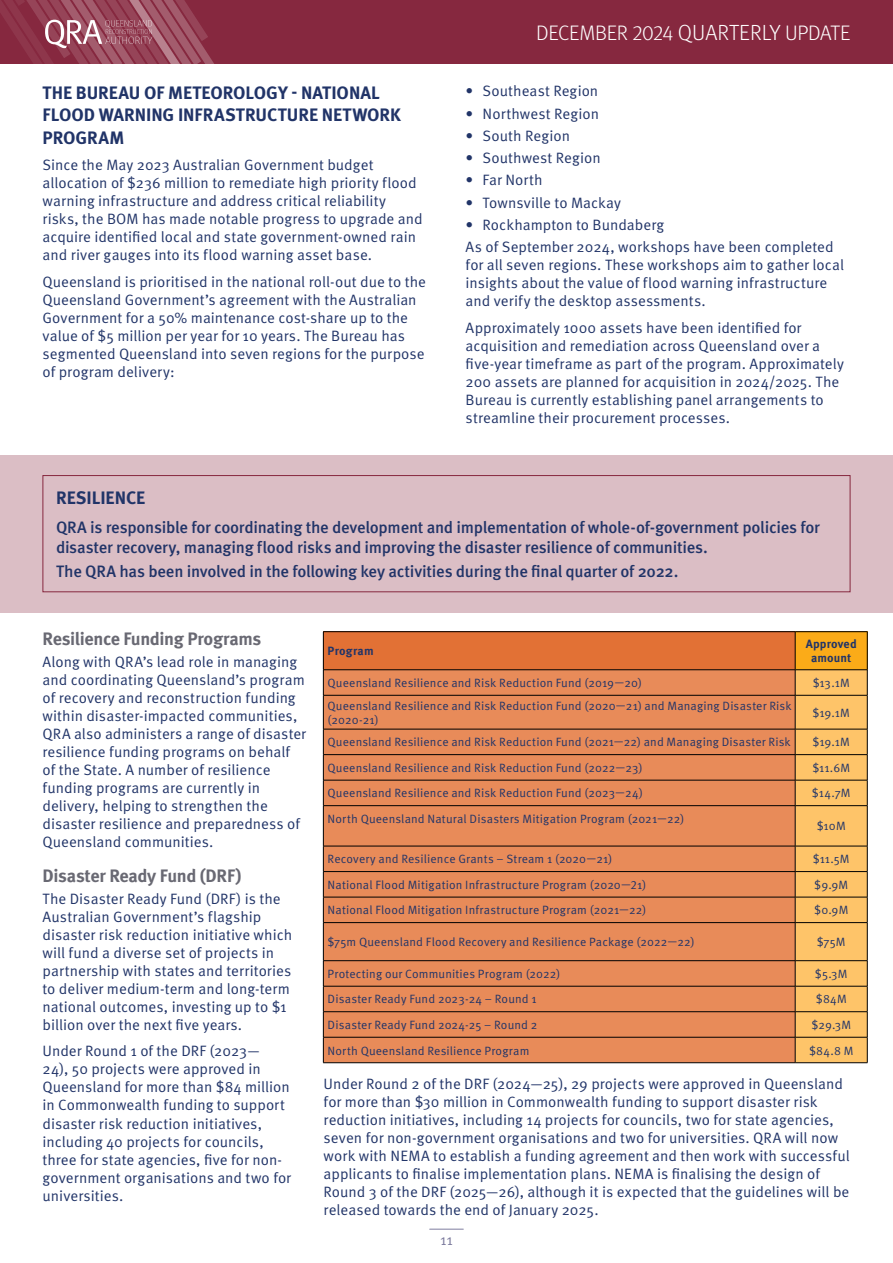
<style>
.page{position:relative;width:893px;height:1263px;background:#fff}
.page>*{position:absolute;margin:0;border:0;box-sizing:border-box;transform-origin:0 0}
.t1{font:300 21px "Meta Pro";letter-spacing:-.015em;color:#fff}
.H2_-_Bold_Blue_Headers{font:700 18px/22.5px "Meta Pro";letter-spacing:-.005em;color:#213468}
.H3_-_Bold_Grey_Headers{font:700 18px "Meta Pro";letter-spacing:-.02em;color:#696973}
.Intro_Para_table{font:500 16.5px/19.8px "Meta Pro";letter-spacing:-.015em;color:#213468}
.BODY_Text_Blue{font:15px/18px "Meta Pro Norm";color:#213468}
.t2{font:15px "Meta Pro Norm";color:#7e7d9f}
.BODY_Text_Blue-2{font:12px/14.4px "Meta Pro Norm";letter-spacing:.01em;color:#213468}
.BODY_Text_Blue-3{font:700 12px/14.4px "Meta Pro";letter-spacing:.01em;color:#213468;text-align:center}
.s1{font-size:21.9px}
</style>
<div class="page">
<hr style="left:430px;top:1229px;width:33px;height:1px;background:#7e7d9f">
<div style="left:0;top:0;width:893px;height:64px;background:#86283f"></div>
<svg style="left:0;top:0;width:214px;height:64px"></svg>
<div style="left:0;top:455px;width:893px;height:157px;background:#dbbec5"></div>
<svg style="left:42px;top:475px;width:809px;height:117px"></svg>
<div style="left:323px;top:632px;width:472px;height:38px;background:#e27135"></div>
<div style="left:795px;top:632px;width:72px;height:38px;background:#fbab18"></div>
<div style="left:324px;top:670px;width:471px;height:392px;background:#e88b59"></div>
<hr style="left:323px;top:631px;width:472px;height:1px;background:#000">
<hr style="left:323px;top:632px;width:1px;height:37px;background:#000">
<hr style="left:795px;top:631px;width:72px;height:1px;background:#000">
<hr style="left:795px;top:632px;width:1px;height:37px;background:#000">
<hr style="left:867px;top:632px;width:1px;height:37px;background:#000">
<hr style="left:323px;top:669px;width:472px;height:1px;background:#000">
<svg style="left:323px;top:670px;width:1px;height:25px"></svg>
<hr style="left:795px;top:669px;width:72px;height:1px;background:#000">
<hr style="left:323px;top:695px;width:472px;height:1px;background:#000">
<hr style="left:323px;top:695px;width:1px;height:34px;background:#000">
<hr style="left:323px;top:729px;width:472px;height:1px;background:#000">
<hr style="left:323px;top:754px;width:472px;height:1px;background:#000">
<hr style="left:323px;top:780px;width:472px;height:1px;background:#000">
<svg style="left:323px;top:729px;width:1px;height:76px"></svg>
<hr style="left:323px;top:805px;width:472px;height:1px;background:#000">
<hr style="left:323px;top:806px;width:1px;height:40px;background:#000">
<hr style="left:323px;top:846px;width:472px;height:1px;background:#000">
<hr style="left:323px;top:871px;width:472px;height:1px;background:#000">
<hr style="left:323px;top:897px;width:472px;height:1px;background:#000">
<svg style="left:323px;top:846px;width:1px;height:76px"></svg>
<hr style="left:323px;top:922px;width:472px;height:1px;background:#000">
<hr style="left:323px;top:923px;width:1px;height:37px;background:#000">
<hr style="left:323px;top:960px;width:472px;height:1px;background:#000">
<hr style="left:323px;top:986px;width:472px;height:1px;background:#000">
<hr style="left:323px;top:1011px;width:472px;height:1px;background:#000">
<hr style="left:323px;top:1037px;width:472px;height:1px;background:#000">
<svg style="left:323px;top:961px;width:1px;height:101px"></svg>
<svg style="left:795px;top:670px;width:73px;height:393px;background:#efb963"></svg>
<hr style="left:323px;top:1062px;width:472px;height:1px;background:#000">
<hr style="left:795px;top:1062px;width:72px;height:1px;background:#000">
<p class="H2_-_Bold_Blue_Headers" style="left:43px;top:80px;width:360px">THE BUREAU OF METEOROLOGY - NATIONAL<br>FLOOD WARNING INFRASTRUCTURE NETWORK<br>PROGRAM</p>
<p class="BODY_Text_Blue" style="left:43px;top:155px;width:382px">Since the May 2023 Australian Government budget allocation of $236 million to remediate high priority flood warning infrastructure and address critical reliability risks, the BOM has made notable progress to upgrade and acquire identified local and state government-owned rain and river gauges into its flood warning asset base.</p>
<p class="BODY_Text_Blue" style="left:43px;top:271px;width:385px">Queensland is prioritised in the national roll-out due to the Queensland Government’s agreement with the Australian Government for a 50% maintenance cost-share up to the value of $5 million per year for 10 years. The Bureau has segmented Queensland into seven regions for the purpose of program delivery:</p>
<h1 class="t1" style="left:536px;top:18px;width:316px">DECEMBER 2024 <span class="s1">QUARTERLY</span> UPDATE</h1>
<p class="BODY_Text_Blue" style="left:466px;top:81px;width:134px">• Southeast Region</p>
<p class="BODY_Text_Blue" style="left:466px;top:103px;width:135px">• Northwest Region</p>
<p class="BODY_Text_Blue" style="left:466px;top:126px;width:106px">• South Region</p>
<p class="BODY_Text_Blue" style="left:466px;top:148px;width:137px">• Southwest Region</p>
<p class="BODY_Text_Blue" style="left:466px;top:170px;width:79px">• Far North</p>
<p class="BODY_Text_Blue" style="left:466px;top:192px;width:157px">• Townsville to Mackay</p>
<p class="BODY_Text_Blue" style="left:466px;top:215px;width:200px">• Rockhampton to Bundaberg</p>
<p class="BODY_Text_Blue" style="left:466px;top:237px;width:380px">As of September 2024, workshops have been completed for all seven regions. These workshops aim to gather local insights about the value of flood warning infrastructure and verify the desktop assessments.</p>
<p class="BODY_Text_Blue" style="left:466px;top:317px;width:380px">Approximately 1000 assets have been identified for acquisition and remediation across Queensland over a five-year timeframe as part of the program. Approximately 200 assets are planned for acquisition in 2024/2025. The Bureau is currently establishing panel arrangements to streamline their procurement processes.</p>
<p class="H2_-_Bold_Blue_Headers" style="left:56px;top:486px;width:91px">RESILIENCE</p>
<p class="Intro_Para_table" style="left:56px;top:516px;width:765px">QRA is responsible for coordinating the development and implementation of whole-of-government policies for disaster recovery, managing flood risks and improving the disaster resilience of communities.</p>
<p class="Intro_Para_table" style="left:56px;top:560px;width:624px">The QRA has been involved in the following key activities during the final quarter of 2022.</p>
<p class="H3_-_Bold_Grey_Headers" style="left:43px;top:625px;width:220px">Resilience Funding Programs</p>
<p class="BODY_Text_Blue" style="left:43px;top:652px;width:265px">Along with QRA’s lead role in managing and coordinating Queensland’s program of recovery and reconstruction funding within disaster-impacted communities, QRA also administers a range of disaster resilience funding programs on behalf of the State. A number of resilience funding programs are currently in delivery, helping to strengthen the disaster resilience and preparedness of Queensland communities.</p>
<p class="H3_-_Bold_Grey_Headers" style="left:43px;top:861px;width:200px">Disaster Ready Fund (DRF)</p>
<p class="BODY_Text_Blue" style="left:43px;top:889px;width:251px">The Disaster Ready Fund (DRF) is the Australian Government’s flagship disaster risk reduction initiative which will fund a diverse set of projects in partnership with states and territories to deliver medium-term and long-term national outcomes, investing up to $1 billion over the next five years.</p>
<p class="BODY_Text_Blue" style="left:43px;top:1041px;width:250px">Under Round 1 of the DRF (2023—<br>24), 50 projects were approved in Queensland for more than $84 million in Commonwealth funding to support disaster risk reduction initiatives, including 40 projects for councils, three for state agencies, five for non&shy;government organisations and two for universities.</p>
<p class="BODY_Text_Blue-3" style="left:328px;top:643px;width:48px">Program</p>
<p class="BODY_Text_Blue-3" style="left:806px;top:636px;width:53px">Approved amount</p>
<p class="BODY_Text_Blue-2" style="left:328px;top:675px;width:316px">Queensland Resilience and Risk Reduction Fund (2019—20)</p>
<p class="BODY_Text_Blue-2" style="left:813px;top:675px;width:39px">$13.1M</p>
<p class="BODY_Text_Blue-2" style="left:328px;top:697px;width:465px">Queensland Resilience and Risk Reduction Fund (2020—21) and Managing Disaster Risk (2020-21)</p>
<p class="BODY_Text_Blue-2" style="left:812px;top:705px;width:39px">$19.1M</p>
<p class="BODY_Text_Blue-2" style="left:328px;top:734px;width:465px">Queensland Resilience and Risk Reduction Fund (2021—22) and Managing Disaster Risk</p>
<p class="BODY_Text_Blue-2" style="left:812px;top:734px;width:39px">$19.1M</p>
<p class="BODY_Text_Blue-2" style="left:328px;top:760px;width:317px">Queensland Resilience and Risk Reduction Fund (2022—23)</p>
<p class="BODY_Text_Blue-2" style="left:812px;top:760px;width:39px">$11.6M</p>
<p class="BODY_Text_Blue-2" style="left:328px;top:785px;width:317px">Queensland Resilience and Risk Reduction Fund (2023—24)</p>
<p class="BODY_Text_Blue-2" style="left:812px;top:785px;width:40px">$14.7M</p>
<p class="BODY_Text_Blue-2" style="left:328px;top:811px;width:358px">North Queensland Natural Disasters Mitigation Program (2021—22)</p>
<p class="BODY_Text_Blue-2" style="left:817px;top:818px;width:30px">$10M</p>
<p class="BODY_Text_Blue-2" style="left:328px;top:851px;width:286px">Recovery and Resilience Grants – Stream 1 (2020—21)</p>
<p class="BODY_Text_Blue-2" style="left:813px;top:851px;width:38px">$11.5M</p>
<p class="BODY_Text_Blue-2" style="left:328px;top:877px;width:320px">National Flood Mitigation Infrastructure Program (2020—21)</p>
<p class="BODY_Text_Blue-2" style="left:814px;top:877px;width:36px">$9.9M</p>
<p class="BODY_Text_Blue-2" style="left:328px;top:902px;width:320px">National Flood Mitigation Infrastructure Program (2021—22)</p>
<p class="BODY_Text_Blue-2" style="left:814px;top:902px;width:36px">$0.9M</p>
<p class="BODY_Text_Blue-2" style="left:328px;top:934px;width:369px">$75m Queensland Flood Recovery and Resilience Package (2022—22)</p>
<p class="BODY_Text_Blue-2" style="left:817px;top:934px;width:30px">$75M</p>
<p class="BODY_Text_Blue-2" style="left:328px;top:966px;width:234px">Protecting our Communities Program (2022)</p>
<p class="BODY_Text_Blue-2" style="left:815px;top:966px;width:34px">$5.3M</p>
<p class="BODY_Text_Blue-2" style="left:328px;top:991px;width:211px">Disaster Ready Fund 2023-24 – Round 1</p>
<p class="BODY_Text_Blue-2" style="left:816px;top:991px;width:32px">$84M</p>
<p class="BODY_Text_Blue-2" style="left:328px;top:1017px;width:211px">Disaster Ready Fund 2024-25 – Round 2</p>
<p class="BODY_Text_Blue-2" style="left:811px;top:1017px;width:41px">$29.3M</p>
<p class="BODY_Text_Blue-2" style="left:328px;top:1042px;width:203px">North Queensland Resilience Program</p>
<p class="BODY_Text_Blue-2" style="left:809px;top:1042px;width:46px">$84.8 M</p>
<p class="BODY_Text_Blue" style="left:324px;top:1073px;width:528px">Under Round 2 of the DRF (2024—25), 29 projects were approved in Queensland for more than $30 million in Commonwealth funding to support disaster risk reduction initiatives, including 14 projects for councils, two for state agencies, seven for non-government organisations and two for universities. QRA will now work with NEMA to establish a funding agreement and then work with successful applicants to finalise implementation plans. NEMA is finalising the design of Round 3 of the DRF (2025—26), although it is expected that the guidelines will be released towards the end of January 2025.</p>
<p class="t2" style="left:440px;top:1229px;width:14px">11</p>
</div>
